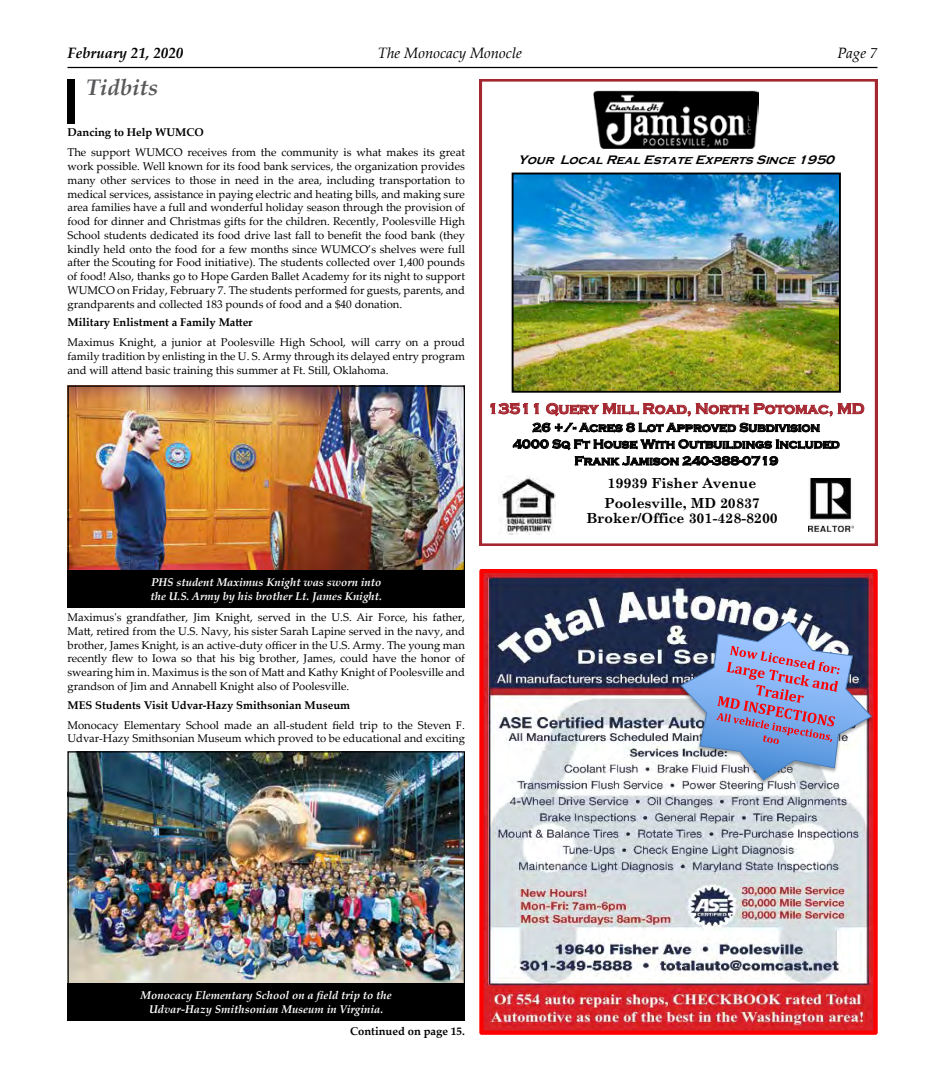
<style>
.page{position:relative;width:945px;height:1080px;background:#fff}
.page>*{position:absolute;margin:0;border:0;box-sizing:border-box;transform-origin:0 0}
.t1{font:italic 700 22.5px "Palatino Linotype";color:#58595b}
.t2{font:700 15.12px "Copperplate Gothic";color:#a52730}
.t3{font:italic 15px "Palatino Linotype";color:#000}
.t4{font:italic 700 15px "Palatino Linotype";color:#000}
.t5{font:700 14px "Century Schoolbook";color:#000}
.t6{font:700 13.88px/19.2px "Century Schoolbook";letter-spacing:.005em;color:#000}
.t7{font:700 12.62px/16.8px "Copperplate Gothic";color:#000;text-align:center}
.t8{font:italic 700 12.62px "Copperplate Gothic";color:#000}
.t9{font:11.25px/13.8px "Palatino Linotype";color:#000;text-align:justify}
.t10{font:italic 700 11.25px/13.8px "Palatino Linotype";color:#fff}
.t11{font:700 11.25px "Palatino Linotype";color:#000}
</style>
<div class="page">
<hr style="left:68px;top:67px;width:810px;height:1px;background:#000">
<div style="left:480px;top:569px;width:398px;height:466px;border:4px solid #f00"></div>
<img style="left:484px;top:578px;width:390px;height:448px">
<img style="left:676px;top:619px;width:201px;height:169px">
<img style="left:680px;top:621px;width:193px;height:160px">
<div style="left:68px;top:79px;width:7px;height:45px;background:#000"></div>
<svg style="left:480px;top:79px;width:397px;height:467px"></svg>
<img style="left:594px;top:91px;width:165px;height:58px">
<img style="left:809px;top:478px;width:45px;height:53px">
<img style="left:499px;top:475px;width:57px;height:59px">
<img style="left:515px;top:176px;width:323px;height:214px">
<div style="left:512px;top:173px;width:329px;height:220px;border:2px solid #000"></div>
<img style="left:70px;top:388px;width:393px;height:182px">
<div style="left:68px;top:386px;width:397px;height:187px;border:1px solid #000"></div>
<div style="left:68px;top:570px;width:397px;height:38px;background:#000"></div>
<img style="left:70px;top:753px;width:393px;height:230px">
<div style="left:68px;top:983px;width:397px;height:38px;background:#000"></div>
<h3 class="t4" style="left:68px;top:43px;width:117px">February 21, 2020</h3>
<h3 class="t3" style="left:378px;top:43px;width:146px">The Monocacy Monocle</h3>
<h3 class="t3" style="left:838px;top:43px;width:41px">Page 7</h3>
<h1 class="t1" style="left:86px;top:72px;width:74px">Tidbits</h1>
<p class="t11" style="left:68px;top:125px;width:138px">Dancing to Help WUMCO</p>
<p class="t9" style="left:68px;top:145px;width:399px">The support WUMCO receives from the community is what makes its great work possible. Well known for its food bank services, the organization provides many other services to those in need in the area, including transportation to medical services, assistance in paying electric and heating bills, and making sure area families have a full and wonderful holiday season through the provision of food for dinner and Christmas gifts for the children. Recently, Poolesville High School students dedicated its food drive last fall to benefit the food bank (they kindly held onto the food for a few months since WUMCO’s shelves were full after the Scouting for Food initiative). The students collected over 1,400 pounds of food! Also, thanks go to Hope Garden Ballet Academy for its night to support WUMCO on Friday, February 7. The students performed for guests, parents, and grandparents and collected 183 pounds of food and a $40 donation.</p>
<p class="t11" style="left:68px;top:315px;width:187px">Military Enlistment a Family Matter</p>
<p class="t9" style="left:68px;top:335px;width:399px">Maximus Knight, a junior at Poolesville High School, will carry on a proud family tradition by enlisting in the U. S. Army through its delayed entry program and will attend basic training this summer at Ft. Still, Oklahoma.</p>
<p class="t8" style="left:518px;top:153px;width:323px">Your LocalRealEstateExpertsSince1950</p>
<h2 class="t2" style="left:488px;top:400px;width:378px">13511 Query Mill Road, North Potomac, MD</h2>
<p class="t7" style="left:513px;top:419px;width:329px">26 +/- Acres 8 Lot Approved Subdivision<br>4000 Sq Ft House With Outbuildings Included<br>Frank Jamison 240-388-0719</p>
<p class="t10" style="left:150px;top:575px;width:233px">PHS student Maximus Knight was sworn into the U.S. Army by his brother Lt. James Knight.</p>
<p class="t9" style="left:68px;top:610px;width:399px">Maximus's grandfather, Jim Knight, served in the U.S. Air Force, his father, Matt, retired from the U.S. Navy, his sister Sarah Lapine served in the navy, and brother, James Knight, is an active-duty officer in the U.S. Army. The young man recently flew to Iowa so that his big brother, James, could have the honor of swearing him in. Maximus is the son of Matt and Kathy Knight of Poolesville and grandson of Jim and Annabell Knight also of Poolesville.</p>
<p class="t11" style="left:68px;top:697px;width:284px">MES Students Visit Udvar-Hazy Smithsonian Museum</p>
<p class="t9" style="left:68px;top:718px;width:399px">Monocacy Elementary School made an all-student field trip to the Steven F.<br>Udvar-Hazy Smithsonian Museum which proved to be educational and exciting</p>
<p class="t10" style="left:141px;top:988px;width:253px;text-align:center">Monocacy Elementary School on a field trip to the<br>Udvar-Hazy Smithsonian Museum in Virginia.</p>
<p class="t11" style="left:350px;top:1023px;width:116px">Continued on page 15.</p>
<p class="t6" style="left:604px;top:473px;width:157px">19939 Fisher Avenue<br>Poolesville, MD 20837</p>
<p class="t5" style="left:586px;top:507px;width:193px">Broker/Office 301-428-8200</p>
</div>
